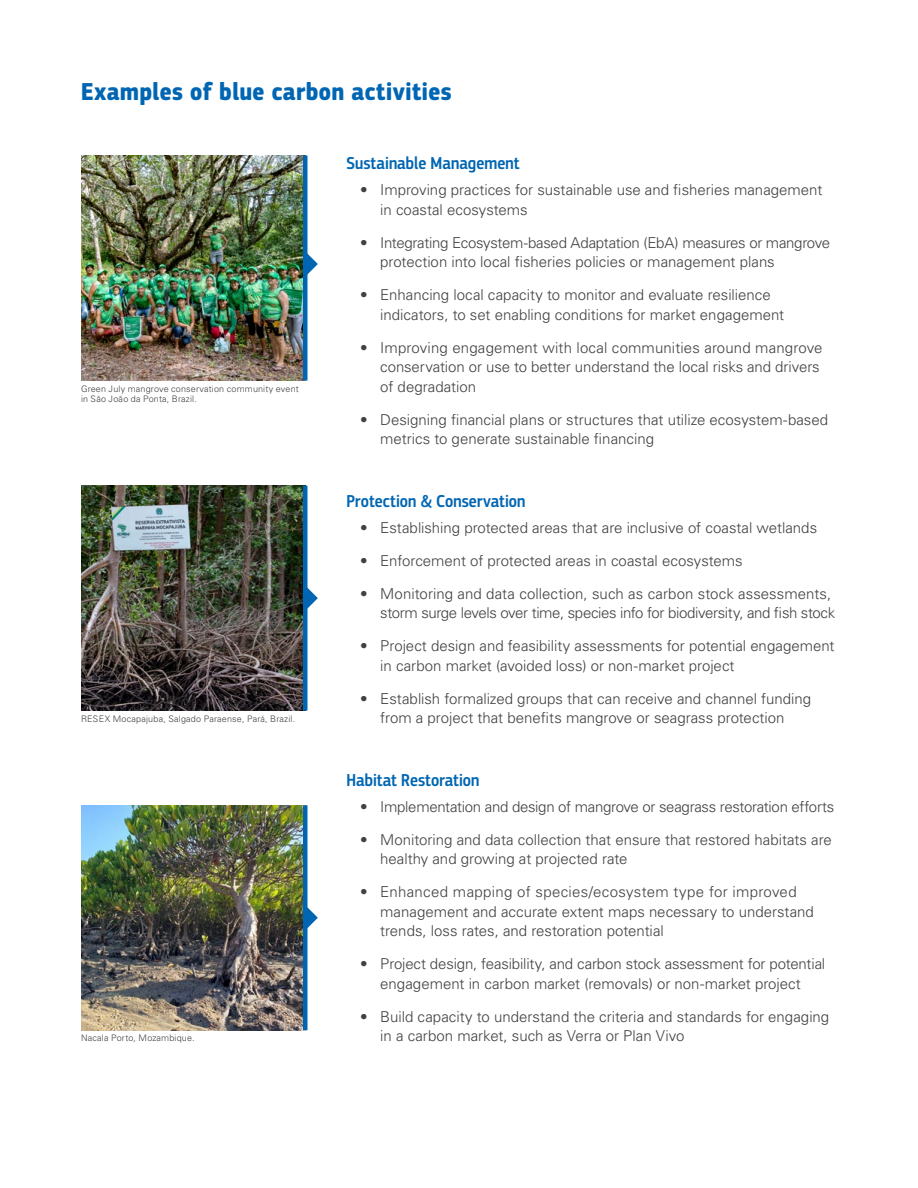
<style>
.page{position:relative;width:918px;height:1188px;background:#fff}
.page>*{position:absolute;margin:0;border:0;box-sizing:border-box;transform-origin:0 0}
.t1{font:700 25.5px "PF Square Sans Cond Pro";letter-spacing:.02em;color:#0066b3}
.t2{font:500 18px "PF Square Sans Cond Pro";letter-spacing:.005em;color:#0066b3}
.t3{font:300 15px/19.5px "Univers LT Pro 45";color:#414042}
.t4{font:300 15px "Univers LT Pro 45";letter-spacing:-.02em;color:#414042}
.t5{font:300 9px/10.5px "Univers LT Pro 45";letter-spacing:.02em;color:#414042}
</style>
<div class="page">
<img style="left:81px;top:156px;width:222px;height:225px">
<img style="left:81px;top:486px;width:222px;height:225px">
<img style="left:81px;top:805px;width:222px;height:225px">
<svg style="left:308px;top:254px;width:10px;height:20px"></svg>
<svg style="left:308px;top:588px;width:10px;height:20px"></svg>
<svg style="left:308px;top:908px;width:10px;height:20px"></svg>
<div style="left:303px;top:156px;width:5px;height:225px;background:#0066b3"></div>
<div style="left:303px;top:486px;width:5px;height:225px;background:#0066b3"></div>
<div style="left:303px;top:805px;width:5px;height:225px;background:#0066b3"></div>
<h1 class="t1" style="left:81px;top:76px;width:372px">Examples of blue carbon activities</h1>
<p class="t5" style="left:81px;top:383px;width:219px">Green July mangrove conservation community event in São João da Ponta, Brazil.</p>
<p class="t5" style="left:81px;top:713px;width:216px">RESEX Mocapajuba, Salgado Paraense, Pará, Brazil.</p>
<p class="t5" style="left:81px;top:1033px;width:115px">Nacala Porto, Mozambique.</p>
<p class="t2" style="left:346px;top:153px;width:174px">Sustainable Management</p>
<p class="t3" style="left:380px;top:180px;width:444px;text-indent:-20px">• Improving practices for sustainable use and fisheries management in coastal ecosystems</p>
<p class="t3" style="left:380px;top:233px;width:451px;text-indent:-20px">• Integrating Ecosystem-based Adaptation (EbA) measures or mangrove protection into local fisheries policies or management plans</p>
<p class="t3" style="left:380px;top:285px;width:405px;text-indent:-20px">• Enhancing local capacity to monitor and evaluate resilience indicators, to set enabling conditions for market engagement</p>
<p class="t3" style="left:380px;top:338px;width:444px;text-indent:-20px">• Improving engagement with local communities around mangrove conservation or use to better understand the local risks and drivers of degradation</p>
<p class="t3" style="left:380px;top:410px;width:449px;text-indent:-20px">• Designing financial plans or structures that utilize ecosystem-based metrics to generate sustainable financing</p>
<p class="t2" style="left:346px;top:490px;width:180px">Protection &amp; Conservation</p>
<p class="t3" style="left:360px;top:518px;width:459px">• Establishing protected areas that are inclusive of coastal wetlands</p>
<p class="t3" style="left:360px;top:551px;width:384px">• Enforcement of protected areas in coastal ecosystems</p>
<p class="t3" style="left:360px;top:584px;width:477px;text-align:right">• Monitoring and data collection, such as carbon stock assessments, storm surge levels over time, species info for biodiversity, and fish stock</p>
<p class="t3" style="left:380px;top:636px;width:456px;text-indent:-20px">• Project design and feasibility assessments for potential engagement in carbon market (avoided loss) or non-market project</p>
<p class="t3" style="left:360px;top:689px;width:453px;text-align:center">• Establish formalized groups that can receive and channel funding from a project that benefits mangrove or seagrass protection</p>
<p class="t2" style="left:346px;top:769px;width:135px">Habitat Restoration</p>
<p class="t4" style="left:360px;top:797px;width:476px">• Implementation and design of mangrove or seagrass restoration efforts</p>
<p class="t3" style="left:380px;top:830px;width:453px;text-indent:-20px">• Monitoring and data collection that ensure that restored habitats are healthy and growing at projected rate</p>
<p class="t3" style="left:380px;top:882px;width:435px;text-indent:-20px">• Enhanced mapping of species/ecosystem type for improved management and accurate extent maps necessary to understand trends, loss rates, and restoration potential</p>
<p class="t3" style="left:360px;top:954px;width:467px;text-align:center">• Project design, feasibility, and carbon stock assessment for potential engagement in carbon market (removals) or non-market project</p>
<p class="t3" style="left:380px;top:1007px;width:451px;text-indent:-20px">• Build capacity to understand the criteria and standards for engaging in a carbon market, such as Verra or Plan Vivo</p>
</div>
